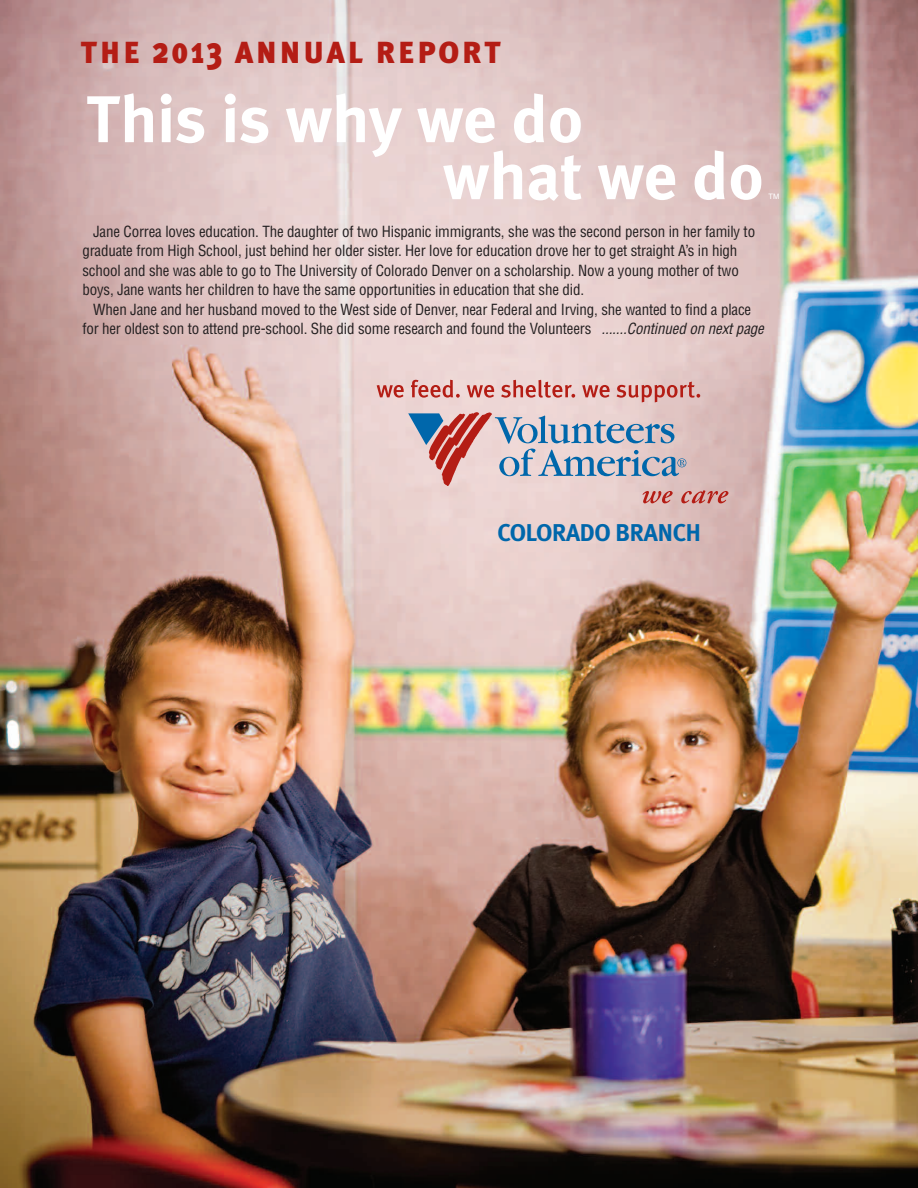
<style>
.page{position:relative;width:918px;height:1188px;background:#fff}
.page>*{position:absolute;margin:0;border:0;box-sizing:border-box;transform-origin:0 0}
.t1{font:700 66px/57px "Meta Plus";color:#fff}
.t2{font:900 30.45px "Meta Plus";letter-spacing:.1em;color:#b41d15}
.t3{font:700 24.3px "Meta Plus";letter-spacing:-.02em;color:#0067ab}
.t4{font:condensed 15px/19.5px "Helvetica";letter-spacing:-.01em;color:#231f20}
.t5{font:7.5px "Helvetica";color:#fff}
.s1{font-size:37.5px}
.s2{font-style:italic}
</style>
<div class="page">
<img style="left:0;top:0;width:918px;height:1188px">
<svg style="left:408px;top:412px;width:320px;height:91px;background:#c8b4ba"></svg>
<svg style="left:377px;top:385px;width:27px;height:13px"></svg>
<svg style="left:411px;top:380px;width:49px;height:18px"></svg>
<svg style="left:467px;top:385px;width:27px;height:13px"></svg>
<svg style="left:501px;top:380px;width:74px;height:18px"></svg>
<svg style="left:582px;top:385px;width:28px;height:13px"></svg>
<svg style="left:617px;top:382px;width:83px;height:20px;background:#d59693"></svg>
<h2 class="t2" style="left:81px;top:35px;width:421px">THE <span class="s1">2013</span> ANNUAL REPORT</h2>
<h1 class="t1" style="left:443px;top:91px;width:322px;text-indent:-356px">This is why we do<br>what we do</h1>
<p class="t5" style="left:768px;top:194px;width:12px">TM</p>
<p class="t4" style="left:82px;top:222px;width:674px;text-indent:11px">Jane Correa loves education. The daughter of two Hispanic immigrants, she was the second person in her family to graduate from High School, just behind her older sister. Her love for education drove her to get straight A’s in high school and she was able to go to The University of Colorado Denver on a scholarship. Now a young mother of two boys, Jane wants her children to have the same opportunities in education that she did.</p>
<p class="t4" style="left:82px;top:300px;width:683px;text-align:center">When Jane and her husband moved to the West side of Denver, near Federal and Irving, she wanted to find a place<br>for her oldest son to attend pre-school. She did some research and found the Volunteers <span class="s2">.......Continued on next page</span></p>
<h3 class="t3" style="left:497px;top:518px;width:205px">COLORADO BRANCH</h3>
</div>
